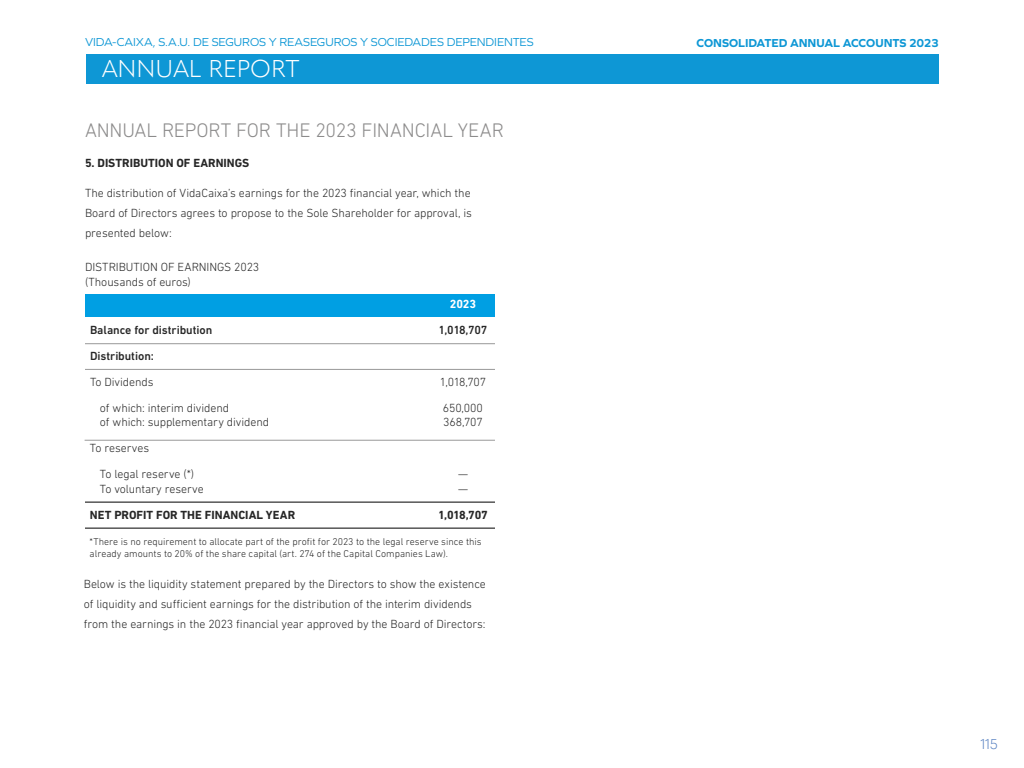
<style>
.page{position:relative;width:1024px;height:768px;background:#fff}
.page>*{position:absolute;margin:0;border:0;box-sizing:border-box;transform-origin:0 0}
.t1{font:300 24px "Quasimoda";color:#fff}
.t2{font:300 20px "DIN Next LT Pro";letter-spacing:-.01em;color:#8c8b8b}
.t3{font:300 14px "Quasimoda";color:#5982c2}
.t4{font:300 12px/20px "DIN Next LT Pro";letter-spacing:-.01em;color:#262626}
.t5{font:700 12px "DIN Next LT Pro";color:#262626}
.t6{font:12px "Graphie";letter-spacing:-.005em;color:#0e97d5}
.t7{font:500 12px "DIN Next LT Pro";letter-spacing:-.005em;color:#262626}
.t8{font:700 12px "Graphie";letter-spacing:-.005em;color:#0e97d5}
.t9{font:700 12px "DIN Next LT Pro";color:#fff}
.t10{font:300 10px/12px "DIN Next LT Pro";color:#262626}
</style>
<div class="page">
<div style="left:86px;top:54px;width:853px;height:29px;background:#0e97d5"></div>
<div style="left:85px;top:294px;width:410px;height:23px;background:#009fe3"></div>
<hr style="left:85px;top:369px;width:410px;height:1px;background:#999">
<hr style="left:85px;top:344px;width:410px;height:1px;background:#999">
<hr style="left:85px;top:502px;width:410px;height:1px;background:#000">
<hr style="left:85px;top:528px;width:410px;height:1px;background:#000">
<hr style="left:85px;top:440px;width:410px;height:1px;background:#999">
<p class="t6" style="left:85px;top:35px;width:450px">VIDA-CAIXA, S.A.U. DE SEGUROS Y REASEGUROS Y SOCIEDADES DEPENDIENTES</p>
<p class="t8" style="left:696px;top:35px;width:244px">CONSOLIDATED ANNUAL ACCOUNTS 2023</p>
<h1 class="t1" style="left:102px;top:51px;width:199px">ANNUAL REPORT</h1>
<h2 class="t2" style="left:85px;top:118px;width:421px">ANNUAL REPORT FOR THE 2023 FINANCIAL YEAR</h2>
<p class="t5" style="left:85px;top:156px;width:166px">5. DISTRIBUTION OF EARNINGS</p>
<p class="t4" style="left:85px;top:183px;width:389px;text-align:justify">The distribution of VidaCaixa’s earnings for the 2023 financial year, which the Board of Directors agrees to propose to the Sole Shareholder for approval, is presented below:</p>
<p class="t4" style="left:85px;top:260px;width:176px;line-height:14.4px">DISTRIBUTION OF EARNINGS 2023 (Thousands of euros)</p>
<p class="t9" style="left:450px;top:297px;width:28px">2023</p>
<p class="t7" style="left:90px;top:323px;width:124px">Balance for distribution</p>
<p class="t7" style="left:439px;top:323px;width:50px">1,018,707</p>
<p class="t7" style="left:90px;top:349px;width:65px">Distribution:</p>
<p class="t4" style="left:90px;top:372px;width:65px">To Dividends</p>
<p class="t4" style="left:440px;top:372px;width:48px">1,018,707</p>
<p class="t4" style="left:100px;top:398px;width:131px">of which: interim dividend</p>
<p class="t4" style="left:443px;top:398px;width:42px">650,000</p>
<p class="t4" style="left:100px;top:412px;width:171px">of which: supplementary dividend</p>
<p class="t4" style="left:443px;top:412px;width:41px">368,707</p>
<p class="t4" style="left:100px;top:435px;width:96px;line-height:26px;text-indent:-10px">To reserves<br>To legal reserve (*)</p>
<p class="t4" style="left:458px;top:464px;width:11px">—</p>
<p class="t4" style="left:100px;top:479px;width:105px">To voluntary reserve</p>
<p class="t4" style="left:458px;top:479px;width:11px">—</p>
<p class="t5" style="left:90px;top:508px;width:207px">NET PROFIT FOR THE FINANCIAL YEAR</p>
<p class="t5" style="left:438px;top:508px;width:51px">1,018,707</p>
<p class="t10" style="left:90px;top:535px;width:394px">*There is no requirement to allocate part of the profit for 2023 to the legal reserve since this already amounts to 20% of the share capital (art. 274 of the Capital Companies Law).</p>
<p class="t4" style="left:84px;top:574px;width:404px">Below is the liquidity statement prepared by the Directors to show the existence of liquidity and sufficient earnings for the distribution of the interim dividends from the earnings in the 2023 financial year approved by the Board of Directors:</p>
<p class="t3" style="left:980px;top:733px;width:19px">115</p>
</div>
